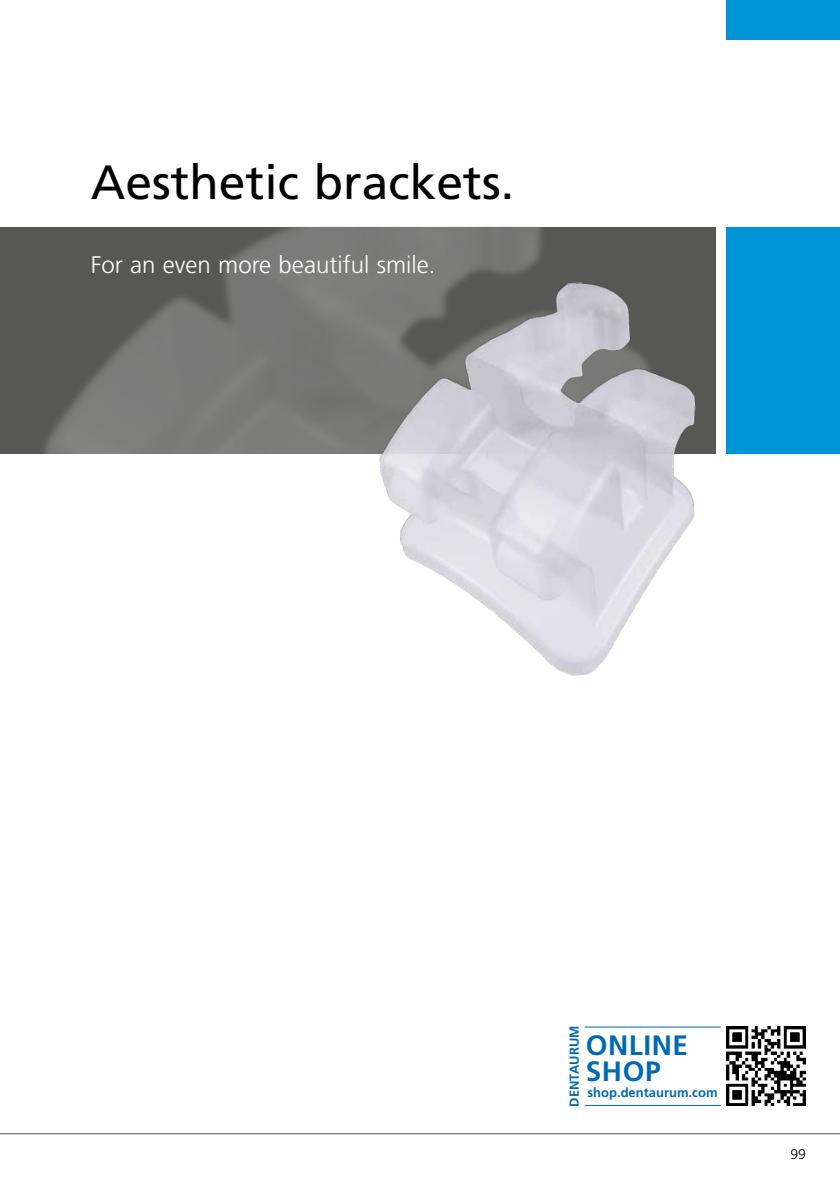
<style>
.page{position:relative;width:840px;height:1191px;background:#fff}
.page>*{position:absolute;margin:0;border:0;box-sizing:border-box;transform-origin:0 0}
.t1{font:48px "Frutiger LT Std";color:#000}
.t2{font:700 28px/26px "Frutiger LT Std";letter-spacing:.02em;color:#0069b4}
.t3{font:300 24px "Frutiger LT Std";color:#fff}
.t4{font:300 14px "Frutiger LT Std";color:#000}
.t5{font:700 13px "Frutiger LT Std";color:#0069b4}
</style>
<div class="page">
<div style="left:726px;top:0;width:113px;height:40px;background:#0093d6"></div>
<hr style="left:0;top:1133px;width:839px;height:1px;background:#575756">
<div style="left:726px;top:227px;width:113px;height:227px;background:#0093d6"></div>
<img style="left:726px;top:1026px;width:79px;height:80px">
<hr style="left:584px;top:1026px;width:136px;height:1px;background:#0069b4">
<hr style="left:584px;top:1105px;width:136px;height:1px;background:#0069b4">
<img style="left:0;top:227px;width:709px;height:227px">
<img style="left:365px;top:273px;width:351px;height:403px">
<h1 class="t1" style="left:91px;top:154px;width:424px">Aesthetic brackets.</h1>
<p class="t3" style="left:91px;top:251px;width:346px">For an even more beautiful smile.</p>
<p class="t5" style="left:566px;top:1107px;width:83px;rotate:-90deg">DENTAURUM</p>
<p class="t2" style="left:585px;top:1032px;width:104px">ONLINE<br>SHOP</p>
<p class="t5" style="left:587px;top:1085px;width:131px">shop.dentaurum.com</p>
<p class="t4" style="left:789px;top:1146px;width:17px">99</p>
</div>
